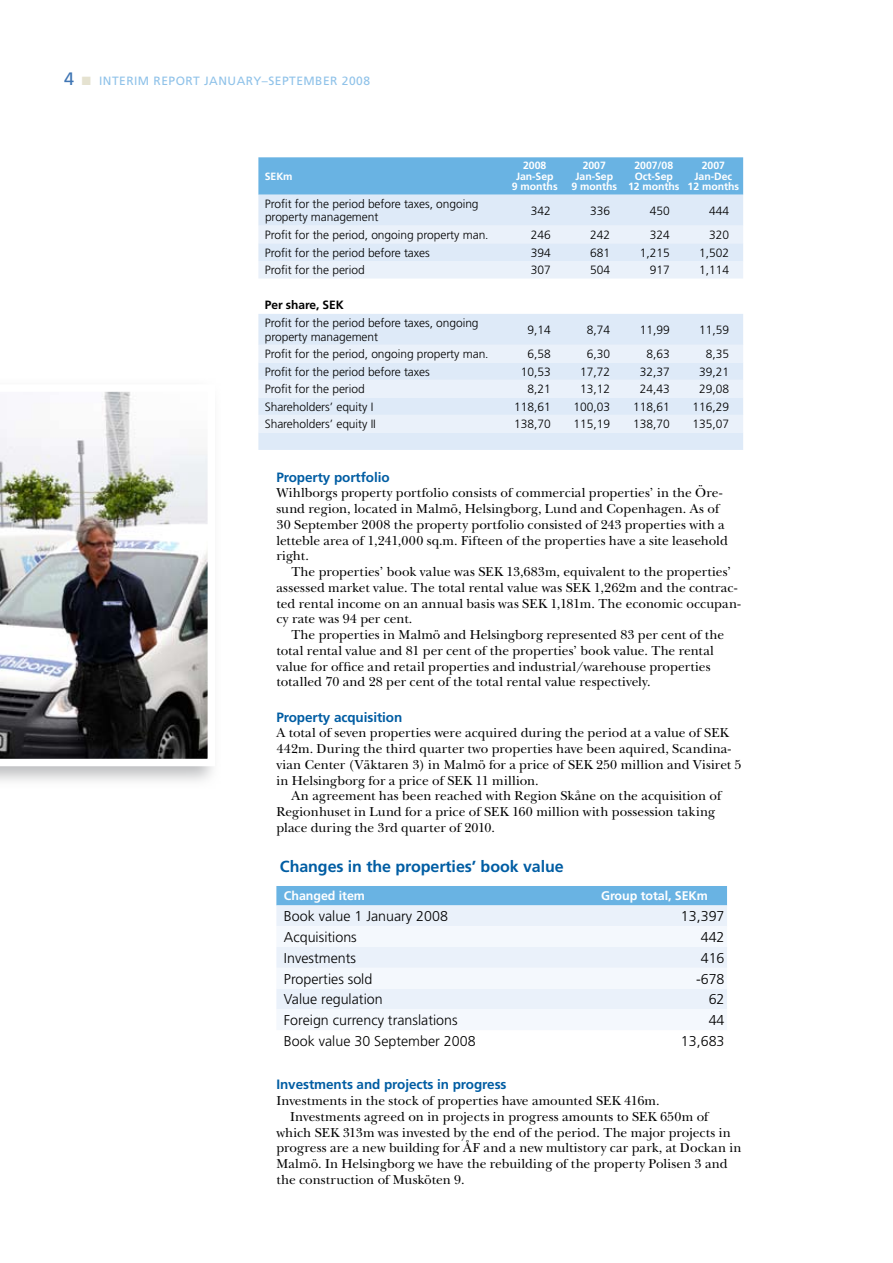
<style>
.page{position:relative;width:893px;height:1263px;background:#fff}
.page>*{position:absolute;margin:0;border:0;box-sizing:border-box;transform-origin:0 0}
.t1{font:700 16.05px "Frutiger LT Std";letter-spacing:-.005em;color:#005da3}
.t2{font:300 14.25px "Frutiger LT Std";color:#000}
.t3{font:13.5px/15.8px "New Baskerville Std";letter-spacing:.005em;color:#000}
.t4{font:700 13.5px "Frutiger LT Std";letter-spacing:-.005em;color:#005da3}
.t5{font:700 12.45px "Frutiger LT Std";letter-spacing:-.005em;color:#fff}
.t6{font:300 12px/13.5px "Frutiger LT Std";letter-spacing:-.005em;color:#000}
.t7{font:12px "Frutiger LT Std";letter-spacing:.04em;color:#8fc2e9}
.t8{font:700 12px "Frutiger LT Std";letter-spacing:-.005em;color:#000}
.t9{font:700 10.5px/10.5px "Frutiger LT Std";letter-spacing:-.005em;color:#fff;text-align:center}
.s1{color:#e5e2d0}
</style>
<div class="page">
<div style="left:276px;top:886px;width:451px;height:19px;background:#69b3e3"></div>
<div style="left:276px;top:905px;width:451px;height:21px;background:#eaf1fa"></div>
<svg style="left:276px;top:927px;width:451px;height:103px;fill:#f4f8fd"></svg>
<svg style="left:0;top:766px;width:213px;height:15px"></svg>
<img style="left:0;top:391px;width:208px;height:368px">
<div style="left:258px;top:157px;width:485px;height:38px;background:#69b3e3"></div>
<div style="left:258px;top:195px;width:485px;height:255px;background:#deeaf8"></div>
<svg style="left:258px;top:226px;width:485px;height:206px"></svg>
<p class="t7" style="left:82px;top:74px;width:290px"><span class="s1">■</span> INTERIM REPORT JANUARY–SEPTEMBER 2008</p>
<p class="t9" style="left:265px;top:171px;width:29px">SEKm</p>
<p class="t9" style="left:512px;top:161px;width:47px">2008<br>Jan-Sep<br>9 months</p>
<p class="t9" style="left:571px;top:161px;width:47px">2007<br>Jan-Sep<br>9 months</p>
<p class="t9" style="left:628px;top:161px;width:53px">2007/08<br>Oct-Sep<br>12 months</p>
<p class="t9" style="left:688px;top:161px;width:53px">2007<br>Jan-Dec<br>12 months</p>
<p class="t6" style="left:265px;top:197px;width:215px">Profit for the period before taxes, ongoing property management</p>
<p class="t6" style="left:531px;top:204px;width:22px">342</p>
<p class="t6" style="left:590px;top:204px;width:22px">336</p>
<p class="t6" style="left:650px;top:204px;width:22px">450</p>
<p class="t6" style="left:709px;top:204px;width:22px">444</p>
<p class="t6" style="left:265px;top:228px;width:225px">Profit for the period, ongoing property man.</p>
<p class="t6" style="left:531px;top:228px;width:22px">246</p>
<p class="t6" style="left:590px;top:228px;width:22px">242</p>
<p class="t6" style="left:650px;top:228px;width:22px">324</p>
<p class="t6" style="left:709px;top:228px;width:22px">320</p>
<p class="t6" style="left:265px;top:246px;width:166px">Profit for the period before taxes</p>
<p class="t6" style="left:531px;top:246px;width:22px">394</p>
<p class="t6" style="left:590px;top:246px;width:22px">681</p>
<p class="t6" style="left:640px;top:246px;width:32px">1,215</p>
<p class="t6" style="left:699px;top:246px;width:32px">1,502</p>
<p class="t6" style="left:265px;top:264px;width:101px">Profit for the period</p>
<p class="t6" style="left:531px;top:264px;width:22px">307</p>
<p class="t6" style="left:590px;top:264px;width:22px">504</p>
<p class="t6" style="left:650px;top:264px;width:22px">917</p>
<p class="t6" style="left:699px;top:264px;width:32px">1,114</p>
<p class="t8" style="left:265px;top:298px;width:81px">Per share, SEK</p>
<p class="t6" style="left:265px;top:316px;width:215px">Profit for the period before taxes, ongoing property management</p>
<p class="t6" style="left:527px;top:323px;width:25px">9,14</p>
<p class="t6" style="left:587px;top:323px;width:25px">8,74</p>
<p class="t6" style="left:640px;top:323px;width:32px">11,99</p>
<p class="t6" style="left:699px;top:323px;width:32px">11,59</p>
<p class="t6" style="left:265px;top:347px;width:225px">Profit for the period, ongoing property man.</p>
<p class="t6" style="left:527px;top:347px;width:25px">6,58</p>
<p class="t6" style="left:587px;top:347px;width:25px">6,30</p>
<p class="t6" style="left:646px;top:347px;width:25px">8,63</p>
<p class="t6" style="left:706px;top:347px;width:25px">8,35</p>
<p class="t6" style="left:265px;top:365px;width:166px">Profit for the period before taxes</p>
<p class="t6" style="left:521px;top:365px;width:32px">10,53</p>
<p class="t6" style="left:580px;top:365px;width:32px">17,72</p>
<p class="t6" style="left:640px;top:365px;width:32px">32,37</p>
<p class="t6" style="left:699px;top:365px;width:32px">39,21</p>
<p class="t6" style="left:265px;top:382px;width:101px">Profit for the period</p>
<p class="t6" style="left:527px;top:382px;width:25px">8,21</p>
<p class="t6" style="left:580px;top:382px;width:32px">13,12</p>
<p class="t6" style="left:640px;top:382px;width:32px">24,43</p>
<p class="t6" style="left:699px;top:382px;width:32px">29,08</p>
<p class="t6" style="left:265px;top:400px;width:110px">Shareholders’ equity I</p>
<p class="t6" style="left:514px;top:400px;width:38px">118,61</p>
<p class="t6" style="left:574px;top:400px;width:38px">100,03</p>
<p class="t6" style="left:633px;top:400px;width:38px">118,61</p>
<p class="t6" style="left:693px;top:400px;width:38px">116,29</p>
<p class="t6" style="left:265px;top:417px;width:113px">Shareholders’ equity II</p>
<p class="t6" style="left:514px;top:417px;width:38px">138,70</p>
<p class="t6" style="left:574px;top:417px;width:38px">115,19</p>
<p class="t6" style="left:633px;top:417px;width:38px">138,70</p>
<p class="t6" style="left:693px;top:417px;width:38px">135,07</p>
<p class="t4" style="left:276px;top:469px;width:115px">Property portfolio</p>
<p class="t3" style="left:276px;top:485px;width:453px">Wihlborgs property portfolio consists of commercial properties’ in the Öre&shy;sund region, located in Malmö, Helsingborg, Lund and Copenhagen. As of 30 September 2008 the property portfolio consisted of 243 properties with a letteble area of 1,241,000 sq.m. Fifteen of the properties have a site leasehold right.</p>
<p class="t3" style="left:276px;top:564px;width:466px;text-indent:15px">The properties’ book value was SEK 13,683m, equivalent to the properties’ assessed market value. The total rental value was SEK 1,262m and the contrac&shy;ted rental income on an annual basis was SEK 1,181m. The economic occupan&shy;cy rate was 94 per cent.</p>
<p class="t3" style="left:276px;top:627px;width:449px;text-indent:15px">The properties in Malmö and Helsingborg represented 83 per cent of the total rental value and 81 per cent of the properties’ book value. The rental value for office and retail properties and industrial/warehouse properties totalled 70 and 28 per cent of the total rental value respectively.</p>
<p class="t4" style="left:276px;top:709px;width:127px">Property acquisition</p>
<p class="t3" style="left:276px;top:725px;width:467px">A total of seven properties were acquired during the period at a value of SEK 442m. During the third quarter two properties have been aquired, Scandina&shy;vian Center (Väktaren 3) in Malmö for a price of SEK 250 million and Visiret 5 in Helsingborg for a price of SEK 11 million.</p>
<p class="t3" style="left:276px;top:788px;width:446px;text-indent:15px">An agreement has been reached with Region Skåne on the acquisition of<br>Regionhuset in Lund for a price of SEK 160 million with possession taking place during the 3rd quarter of 2010.</p>
<p class="t1" style="left:280px;top:857px;width:285px">Changes in the properties’ book value</p>
<p class="t5" style="left:284px;top:889px;width:83px">Changed item</p>
<p class="t5" style="left:601px;top:889px;width:108px">Group total, SEKm</p>
<p class="t2" style="left:284px;top:908px;width:165px">Book value 1 January 2008</p>
<p class="t2" style="left:681px;top:908px;width:45px">13,397</p>
<p class="t2" style="left:284px;top:929px;width:74px">Acquisitions</p>
<p class="t2" style="left:701px;top:929px;width:25px">442</p>
<p class="t2" style="left:284px;top:950px;width:74px">Investments</p>
<p class="t2" style="left:701px;top:950px;width:25px">416</p>
<p class="t2" style="left:284px;top:970px;width:90px">Properties sold</p>
<p class="t2" style="left:696px;top:970px;width:30px">-678</p>
<p class="t2" style="left:284px;top:991px;width:100px">Value regulation</p>
<p class="t2" style="left:709px;top:991px;width:17px">62</p>
<p class="t2" style="left:284px;top:1012px;width:175px">Foreign currency translations</p>
<p class="t2" style="left:709px;top:1012px;width:17px">44</p>
<p class="t2" style="left:284px;top:1033px;width:193px">Book value 30 September 2008</p>
<p class="t2" style="left:681px;top:1033px;width:45px">13,683</p>
<p class="t4" style="left:276px;top:1077px;width:232px">Investments and projects in progress</p>
<p class="t3" style="left:276px;top:1093px;width:385px">Investments in the stock of properties have amounted SEK 416m.</p>
<p class="t3" style="left:290px;top:1109px;width:420px">Investments agreed on in projects in progress amounts to SEK 650m of</p>
<p class="t3" style="left:276px;top:1124px;width:456px">which SEK 313m was invested by the end of the period. The major projects in</p>
<p class="t3" style="left:276px;top:1140px;width:467px">progress are a new building for ÅF and a new multistory car park, at Dockan in</p>
<p class="t3" style="left:276px;top:1156px;width:453px">Malmö. In Helsingborg we have the rebuilding of the property Polisen 3 and</p>
<p class="t3" style="left:276px;top:1172px;width:190px">the construction of Musköten 9.</p>
</div>
